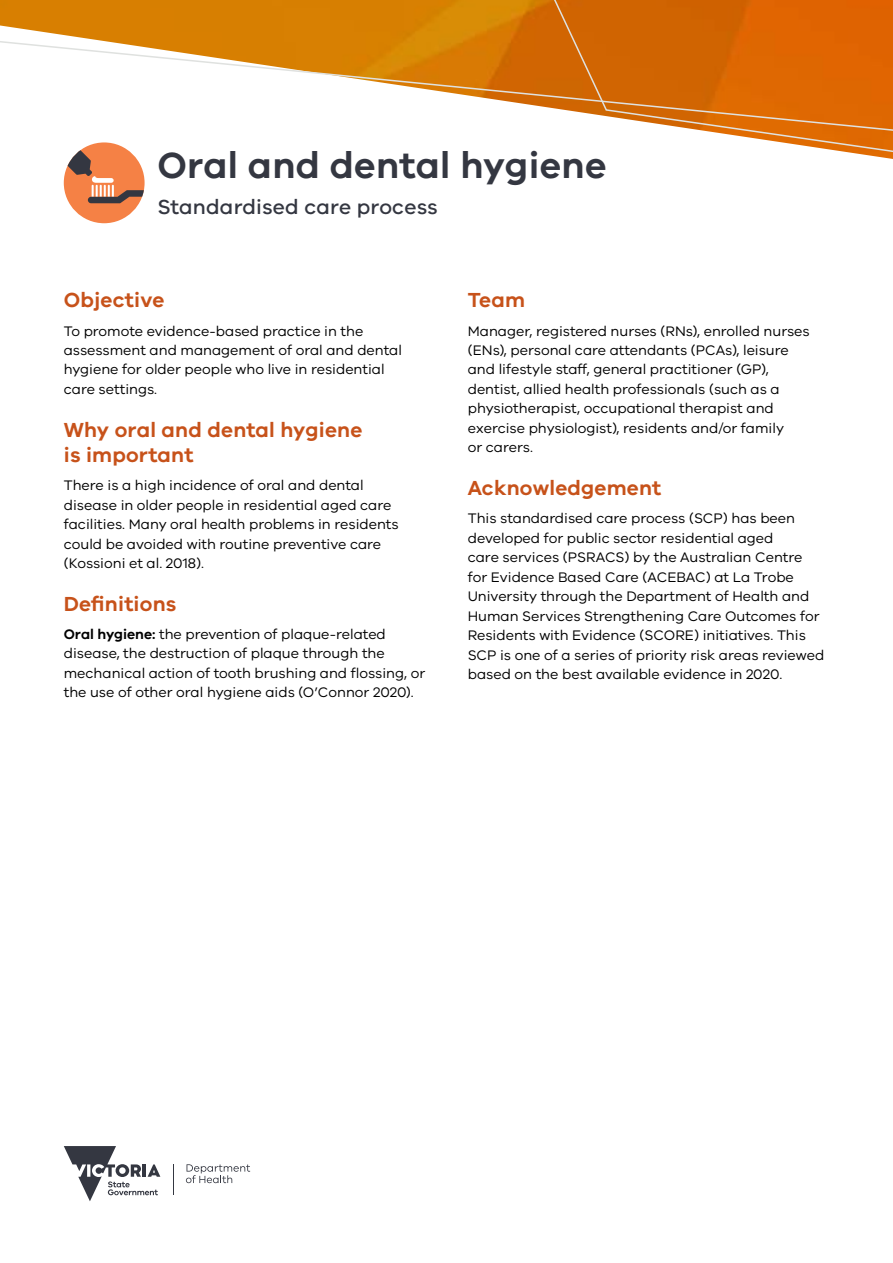
<style>
.page{position:relative;width:893px;height:1263px;background:#fff}
.page>*{position:absolute;margin:0;border:0;box-sizing:border-box;transform-origin:0 0}
.t1{font:600 37.5px "VIC";letter-spacing:.01em;color:#343741}
.t2{font:600 21px/25.5px "VIC";letter-spacing:.01em;color:#c7521a}
.t3{font:500 21px "VIC";letter-spacing:.01em;color:#343741}
.t4{font:14.25px/19.5px "VIC";color:#000}
.s1{font-weight:600}
</style>
<div class="page">
<div style="left:64px;top:142px;width:81px;height:81px;background:#f58145;border-radius:50%"></div>
<svg style="left:64px;top:161px;width:81px;height:42px"></svg>
<img style="left:0;top:0;width:893px;height:161px">
<svg style="left:546px;top:0;width:347px;height:155px"></svg>
<svg style="left:0;top:38px;width:893px;height:95px"></svg>
<svg style="left:64px;top:1146px;width:96px;height:55px"></svg>
<hr style="left:173px;top:1164px;width:1px;height:31px;background:#343741">
<svg style="left:186px;top:1164px;width:64px;height:19px"></svg>
<h1 class="t1" style="left:157px;top:143px;width:451px">Oral and dental hygiene</h1>
<h2 class="t3" style="left:157px;top:194px;width:282px">Standardised care process</h2>
<h2 class="t2" style="left:64px;top:287px;width:102px">Objective</h2>
<p class="t4" style="left:64px;top:320px;width:340px">To promote evidence-based practice in the assessment and management of oral and dental hygiene for older people who live in residential care settings.</p>
<h2 class="t2" style="left:64px;top:416px;width:300px">Why oral and dental hygiene is important</h2>
<p class="t4" style="left:64px;top:475px;width:336px">There is a high incidence of oral and dental disease in older people in residential aged care facilities. Many oral health problems in residents could be avoided with routine preventive care (Kossioni et al. 2018).</p>
<h2 class="t2" style="left:64px;top:590px;width:114px">Definitions</h2>
<p class="t4" style="left:64px;top:624px;width:363px"><span class="s1">Oral hygiene:</span> the prevention of plaque-related disease, the destruction of plaque through the mechanical action of tooth brushing and flossing, or the use of other oral hygiene aids (O’Connor 2020).</p>
<h2 class="t2" style="left:468px;top:287px;width:59px">Team</h2>
<p class="t4" style="left:468px;top:320px;width:344px">Manager, registered nurses (RNs), enrolled nurses (ENs), personal care attendants (PCAs), leisure and lifestyle staff, general practitioner (GP), dentist, allied health professionals (such as a physiotherapist, occupational therapist and exercise physiologist), residents and/or family<br>or carers.</p>
<h2 class="t2" style="left:468px;top:475px;width:195px">Acknowledgement</h2>
<p class="t4" style="left:468px;top:508px;width:358px">This standardised care process (SCP) has been developed for public sector residential aged<br>care services (PSRACS) by the Australian Centre for Evidence Based Care (ACEBAC) at La Trobe University through the Department of Health and Human Services Strengthening Care Outcomes for Residents with Evidence (SCORE) initiatives. This SCP is one of a series of priority risk areas reviewed based on the best available evidence in 2020.</p>
</div>
